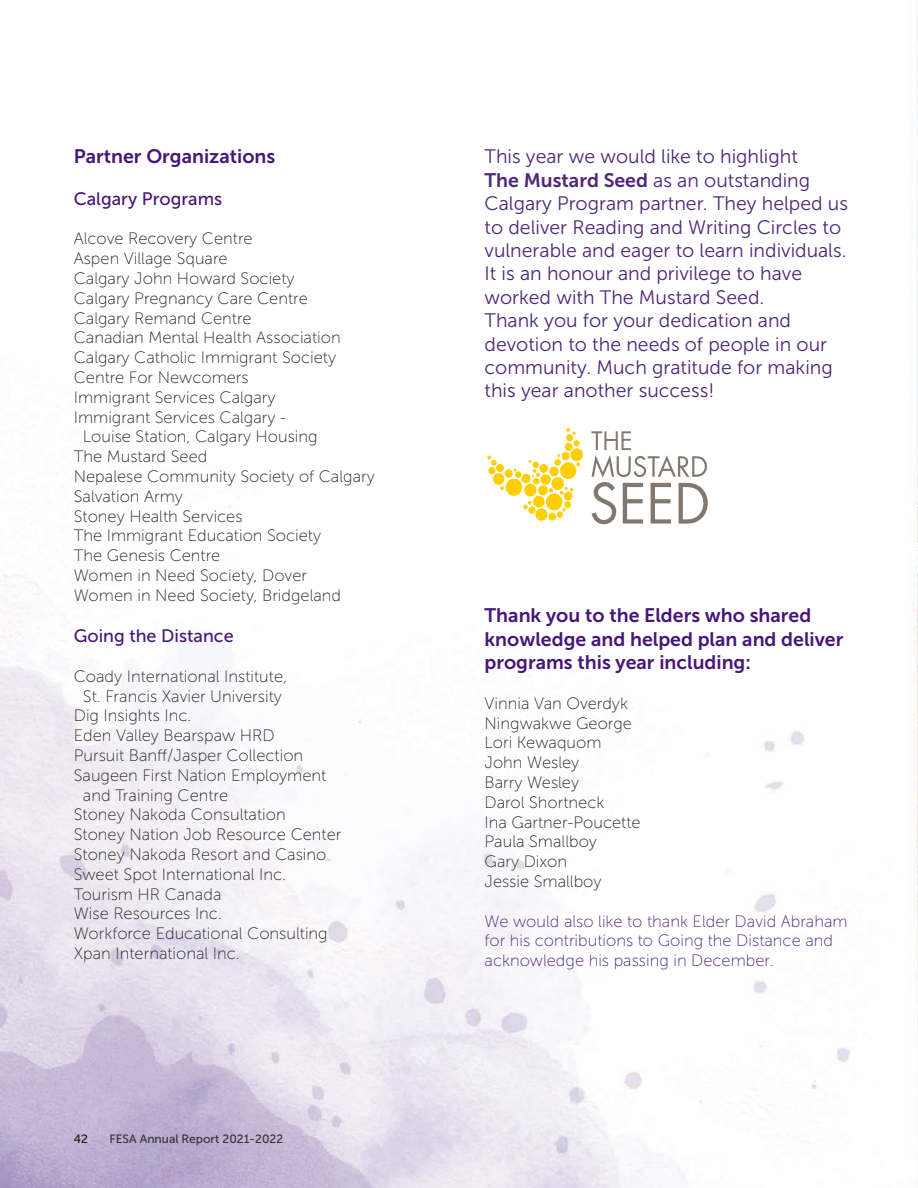
<style>
.page{position:relative;width:918px;height:1188px;background:#fff}
.page>*{position:absolute;margin:0;border:0;box-sizing:border-box;transform-origin:0 0}
.t1{font:19.5px/23.4px "Museo Sans 300";color:#4e2877}
.t2{font:19.5px/23.4px "Museo Sans 700";color:#461679}
.t3{font:18px "Museo Sans 500";color:#461679}
.t4{font:16.5px "Museo Sans 100";color:#252525}
.t5{font:16.5px/19.8px "Museo Sans 100";color:#4e2877}
.t6{font:12px "Museo Sans 500";color:#333233}
.t7{font:12px "Museo Sans 500";color:#1a1a1a}
.s1{font-family:"Museo Sans 700"}
</style>
<div class="page">
<img style="left:0;top:0;width:918px;height:1188px">
<div style="left:540px;top:464px;width:8px;height:9px;background:#ffcf01;border-radius:50%"></div>
<div style="left:551px;top:477px;width:13px;height:13px;background:#ffcf01;border-radius:50%"></div>
<div style="left:538px;top:485px;width:10px;height:10px;background:#ffcf01;border-radius:50%"></div>
<svg style="left:533px;top:496px;width:12px;height:12px"></svg>
<div style="left:546px;top:493px;width:16px;height:17px;background:#ffcf01;border-radius:50%"></div>
<div style="left:528px;top:506px;width:8px;height:8px;background:#ffcf01;border-radius:50%"></div>
<div style="left:535px;top:508px;width:12px;height:13px;background:#ffcf01;border-radius:50%"></div>
<div style="left:548px;top:513px;width:8px;height:8px;background:#ffcf01;border-radius:50%"></div>
<div style="left:557px;top:511px;width:6px;height:7px;background:#ffcf01;border-radius:50%"></div>
<div style="left:564px;top:492px;width:8px;height:9px;background:#ffcf01;border-radius:50%"></div>
<div style="left:564px;top:501px;width:7px;height:7px;background:#ffcf01;border-radius:50%"></div>
<svg style="left:562px;top:508px;width:4px;height:4px"></svg>
<svg style="left:549px;top:488px;width:4px;height:5px"></svg>
<div style="left:540px;top:474px;width:11px;height:11px;background:#ffcf01;border-radius:50%"></div>
<div style="left:549px;top:467px;width:10px;height:9px;background:#ffcf01;border-radius:50%"></div>
<div style="left:560px;top:462px;width:16px;height:17px;background:#ffcf01;border-radius:50%"></div>
<div style="left:554px;top:459px;width:7px;height:7px;background:#ffcf01;border-radius:50%"></div>
<div style="left:570px;top:448px;width:13px;height:13px;background:#ffcf01;border-radius:50%"></div>
<svg style="left:576px;top:462px;width:4px;height:4px"></svg>
<div style="left:562px;top:452px;width:8px;height:8px;background:#ffcf01;border-radius:50%"></div>
<div style="left:565px;top:443px;width:8px;height:8px;background:#ffcf01;border-radius:50%"></div>
<svg style="left:566px;top:428px;width:14px;height:18px"></svg>
<svg style="left:487px;top:455px;width:53px;height:54px"></svg>
<svg style="left:560px;top:487px;width:13px;height:8px"></svg>
<svg style="left:591px;top:431px;width:117px;height:93px"></svg>
<p class="t2" style="left:74px;top:145px;width:203px">Partner Organizations</p>
<p class="t3" style="left:74px;top:189px;width:150px">Calgary Programs</p>
<p class="t4" style="left:74px;top:230px;width:180px">Alcove Recovery Centre</p>
<p class="t4" style="left:74px;top:250px;width:155px">Aspen Village Square</p>
<p class="t4" style="left:74px;top:270px;width:222px">Calgary John Howard Society</p>
<p class="t4" style="left:74px;top:289px;width:236px">Calgary Pregnancy Care Centre</p>
<p class="t4" style="left:74px;top:309px;width:179px">Calgary Remand Centre</p>
<p class="t4" style="left:74px;top:329px;width:268px">Canadian Mental Health Association</p>
<p class="t4" style="left:74px;top:349px;width:264px">Calgary Catholic Immigrant Society</p>
<p class="t4" style="left:74px;top:369px;width:176px">Centre For Newcomers</p>
<p class="t4" style="left:74px;top:388px;width:203px">Immigrant Services Calgary</p>
<p class="t4" style="left:74px;top:408px;width:214px">Immigrant Services Calgary -</p>
<p class="t4" style="left:83px;top:428px;width:236px">Louise Station, Calgary Housing</p>
<p class="t4" style="left:74px;top:448px;width:135px">The Mustard Seed</p>
<p class="t4" style="left:74px;top:468px;width:302px">Nepalese Community Society of Calgary</p>
<p class="t4" style="left:74px;top:487px;width:111px">Salvation Army</p>
<p class="t4" style="left:74px;top:507px;width:170px">Stoney Health Services</p>
<p class="t4" style="left:74px;top:527px;width:249px">The Immigrant Education Society</p>
<p class="t4" style="left:74px;top:547px;width:148px">The Genesis Centre</p>
<p class="t4" style="left:74px;top:567px;width:235px">Women in Need Society, Dover</p>
<p class="t4" style="left:74px;top:586px;width:269px">Women in Need Society, Bridgeland</p>
<p class="t3" style="left:74px;top:626px;width:161px">Going the Distance</p>
<p class="t4" style="left:74px;top:667px;width:215px">Coady International Institute,</p>
<p class="t4" style="left:83px;top:687px;width:200px">St. Francis Xavier University</p>
<p class="t4" style="left:74px;top:707px;width:119px">Dig Insights Inc.</p>
<p class="t4" style="left:74px;top:727px;width:202px">Eden Valley Bearspaw HRD</p>
<p class="t4" style="left:74px;top:747px;width:231px">Pursuit Banff/Jasper Collection</p>
<p class="t4" style="left:74px;top:766px;width:254px">Saugeen First Nation Employment</p>
<p class="t4" style="left:83px;top:786px;width:147px">and Training Centre</p>
<p class="t4" style="left:74px;top:806px;width:213px">Stoney Nakoda Consultation</p>
<p class="t4" style="left:74px;top:826px;width:269px">Stoney Nation Job Resource Center</p>
<p class="t4" style="left:74px;top:846px;width:254px">Stoney Nakoda Resort and Casino</p>
<p class="t4" style="left:74px;top:865px;width:214px">Sweet Spot International Inc.</p>
<p class="t4" style="left:74px;top:885px;width:149px">Tourism HR Canada</p>
<p class="t4" style="left:74px;top:905px;width:150px">Wise Resources Inc.</p>
<p class="t4" style="left:74px;top:925px;width:255px">Workforce Educational Consulting</p>
<p class="t4" style="left:74px;top:945px;width:168px">Xpan International Inc.</p>
<p class="t7" style="left:74px;top:1132px;width:16px">42</p>
<p class="t6" style="left:110px;top:1132px;width:175px">FESA Annual Report 2021-2022</p>
<p class="t1" style="left:485px;top:145px;width:315px">This year we would like to highlight</p>
<p class="t1" style="left:485px;top:169px;width:365px"><span class="s1">The Mustard Seed</span> as an outstanding Calgary Program partner. They helped us to deliver Reading and Writing Circles to vulnerable and eager to learn individuals.<br>It is an honour and privilege to have worked with The Mustard Seed.</p>
<p class="t1" style="left:485px;top:309px;width:350px">Thank you for your dedication and devotion to the needs of people in our community. Much gratitude for making this year another success!</p>
<p class="t2" style="left:485px;top:604px;width:360px">Thank you to the Elders who shared knowledge and helped plan and deliver programs this year including:</p>
<p class="t4" style="left:485px;top:694px;width:145px">Vinnia Van Overdyk</p>
<p class="t4" style="left:485px;top:714px;width:149px">Ningwakwe George</p>
<p class="t4" style="left:485px;top:734px;width:119px">Lori Kewaquom</p>
<p class="t4" style="left:485px;top:754px;width:96px">John Wesley</p>
<p class="t4" style="left:485px;top:774px;width:96px">Barry Wesley</p>
<p class="t4" style="left:485px;top:793px;width:121px">Darol Shortneck</p>
<p class="t4" style="left:485px;top:813px;width:158px">Ina Gartner-Poucette</p>
<p class="t4" style="left:485px;top:833px;width:114px">Paula Smallboy</p>
<p class="t4" style="left:485px;top:853px;width:84px">Gary Dixon</p>
<p class="t4" style="left:485px;top:873px;width:119px">Jessie Smallboy</p>
<p class="t5" style="left:485px;top:911px;width:365px">We would also like to thank Elder David Abraham for his contributions to Going the Distance and acknowledge his passing in December.</p>
</div>
